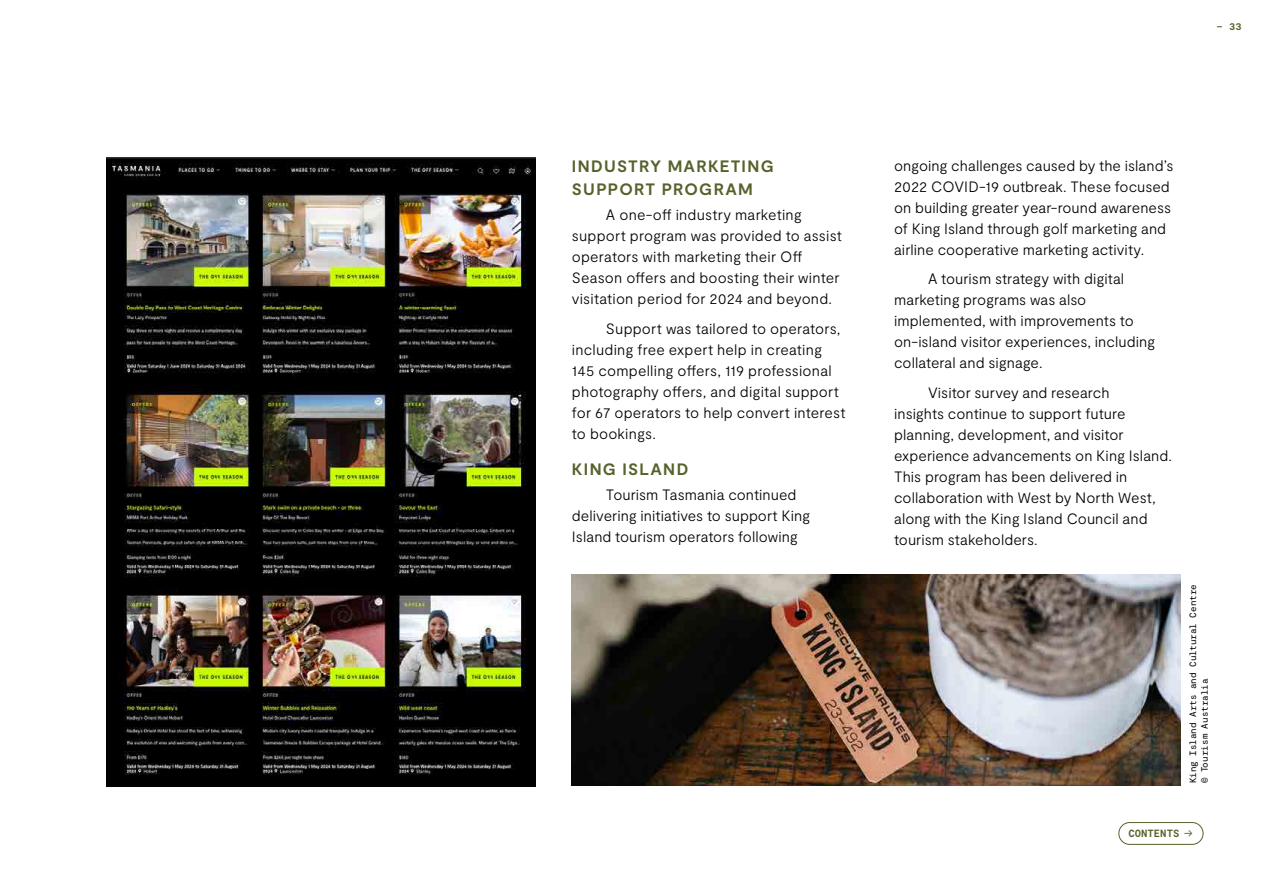
<style>
.page{position:relative;width:1263px;height:893px;background:#fff}
.page>*{position:absolute;margin:0;border:0;box-sizing:border-box;transform-origin:0 0}
.sub_heads{font:700 16.5px/23.1px "Moderat";letter-spacing:.075em;color:#55622b}
.t1{font:300 15px/21px "Moderat";letter-spacing:.005em;color:#000}
.t2{font:10.5px "Moderat Mono Bold";color:#55622b}
.t3{font:9.15px/11.9px "Moderat Mono Regular";letter-spacing:.005em;color:#000}
.s1{font-family:"Moderat";color:#fff}
</style>
<div class="page">
<div style="left:1118px;top:822px;width:85px;height:23px;border:1px solid #55622b;border-radius:11px"></div>
<img style="left:572px;top:574px;width:609px;height:212px">
<img style="left:106px;top:157px;width:429px;height:630px">
<p class="t2" style="left:1216px;top:20px;width:27px">– 33</p>
<p class="sub_heads" style="left:572px;top:155px;width:203px">INDUSTRY MARKETING<br>SUPPORT PROGRAM</p>
<p class="t1" style="left:572px;top:205px;width:271px;text-indent:34px">A one-off industry marketing support program was provided to assist operators with marketing their Off Season offers and boosting their winter visitation period for 2024 and beyond.</p>
<p class="t1" style="left:572px;top:318px;width:275px;text-indent:34px">Support was tailored to operators, including free expert help in creating 145 compelling offers, 119 professional photography offers, and digital support for 67 operators to help convert interest to bookings.</p>
<p class="sub_heads" style="left:572px;top:458px;width:118px">KING ISLAND</p>
<p class="t1" style="left:572px;top:484px;width:240px;text-indent:34px">Tourism Tasmania continued delivering initiatives to support King<br>Island tourism operators following</p>
<p class="t1" style="left:894px;top:155px;width:281px">ongoing challenges caused by the island’s 2022 COVID-19 outbreak. These focused on building greater year-round awareness of King Island through golf marketing and airline cooperative marketing activity.</p>
<p class="t1" style="left:894px;top:269px;width:263px;text-indent:34px">A tourism strategy with digital marketing programs was also implemented, with improvements to on-island visitor experiences, including collateral and signage.</p>
<p class="t1" style="left:894px;top:382px;width:279px;text-indent:34px">Visitor survey and research<br>insights continue to support future planning, development, and visitor experience advancements on King Island.<br>This program has been delivered in collaboration with West by North West, along with the King Island Council and tourism stakeholders.</p>
<p class="t3" style="left:1187px;top:783px;width:201px;rotate:-90deg">King Island Arts and Cultural Centre © Tourism Australia</p>
<p class="t2" style="left:1128px;top:827px;width:65px">CONTENTS <span class="s1">→</span></p>
</div>
